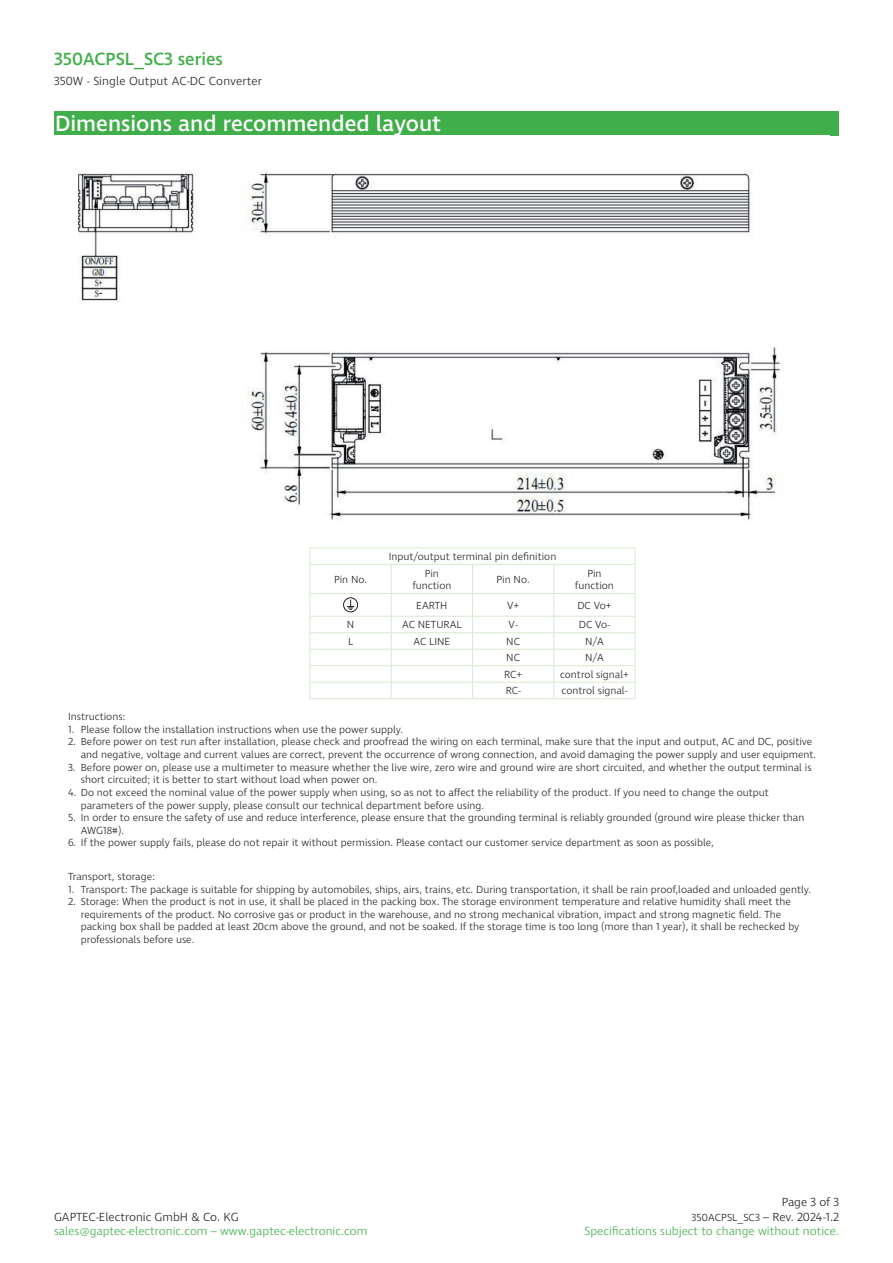
<style>
.page{position:relative;width:893px;height:1263px;background:#fff}
.page>*{position:absolute;margin:0;border:0;box-sizing:border-box;transform-origin:0 0}
.t1{font:500 22.5px "Ingra";color:#fff}
.t2{font:500 18px "Ingra";color:#40ae49}
.t3{font:300 12px/14.4px "Ingra";color:#40ae49;text-align:right}
.t4{font:300 12px "Ingra";color:#231f20}
.t5{font:300 10.5px/12.6px "Ingra";color:#231f20}
.s1{color:#231f20}
.s2{font-size:10.5px;color:#231f20}
</style>
<div class="page">
<div style="left:54px;top:111px;width:785px;height:25px;background:#40ae49"></div>
<img style="left:78px;top:171px;width:703px;height:383px">
<hr style="left:310px;top:547px;width:81px;height:1px;background:#d8e9d2">
<hr style="left:391px;top:547px;width:81px;height:1px;background:#d8e9d2">
<hr style="left:472px;top:547px;width:82px;height:1px;background:#d8e9d2">
<hr style="left:554px;top:547px;width:81px;height:1px;background:#d8e9d2">
<hr style="left:310px;top:564px;width:81px;height:1px;background:#d8e9d2">
<hr style="left:391px;top:564px;width:81px;height:1px;background:#d8e9d2">
<hr style="left:472px;top:564px;width:82px;height:1px;background:#d8e9d2">
<hr style="left:554px;top:564px;width:81px;height:1px;background:#d8e9d2">
<hr style="left:310px;top:593px;width:81px;height:1px;background:#d8e9d2">
<hr style="left:391px;top:593px;width:81px;height:1px;background:#d8e9d2">
<hr style="left:472px;top:593px;width:82px;height:1px;background:#d8e9d2">
<hr style="left:554px;top:593px;width:81px;height:1px;background:#d8e9d2">
<hr style="left:310px;top:616px;width:81px;height:1px;background:#d8e9d2">
<hr style="left:391px;top:616px;width:81px;height:1px;background:#d8e9d2">
<hr style="left:472px;top:616px;width:82px;height:1px;background:#d8e9d2">
<hr style="left:554px;top:616px;width:81px;height:1px;background:#d8e9d2">
<hr style="left:310px;top:632px;width:81px;height:1px;background:#d8e9d2">
<hr style="left:391px;top:632px;width:81px;height:1px;background:#d8e9d2">
<hr style="left:472px;top:632px;width:82px;height:1px;background:#d8e9d2">
<hr style="left:554px;top:632px;width:81px;height:1px;background:#d8e9d2">
<hr style="left:310px;top:649px;width:81px;height:1px;background:#d8e9d2">
<hr style="left:391px;top:649px;width:81px;height:1px;background:#d8e9d2">
<hr style="left:472px;top:649px;width:82px;height:1px;background:#d8e9d2">
<hr style="left:554px;top:649px;width:81px;height:1px;background:#d8e9d2">
<hr style="left:310px;top:665px;width:81px;height:1px;background:#d8e9d2">
<hr style="left:391px;top:665px;width:81px;height:1px;background:#d8e9d2">
<hr style="left:472px;top:665px;width:82px;height:1px;background:#d8e9d2">
<hr style="left:554px;top:665px;width:81px;height:1px;background:#d8e9d2">
<hr style="left:310px;top:682px;width:81px;height:1px;background:#d8e9d2">
<svg style="left:310px;top:548px;width:1px;height:150px"></svg>
<hr style="left:391px;top:682px;width:81px;height:1px;background:#d8e9d2">
<svg style="left:391px;top:565px;width:1px;height:133px"></svg>
<hr style="left:472px;top:682px;width:82px;height:1px;background:#d8e9d2">
<svg style="left:472px;top:565px;width:1px;height:133px"></svg>
<hr style="left:554px;top:682px;width:81px;height:1px;background:#d8e9d2">
<svg style="left:553px;top:565px;width:1px;height:133px"></svg>
<svg style="left:635px;top:548px;width:1px;height:150px"></svg>
<hr style="left:310px;top:698px;width:81px;height:1px;background:#d8e9d2">
<hr style="left:391px;top:698px;width:81px;height:1px;background:#d8e9d2">
<hr style="left:472px;top:698px;width:82px;height:1px;background:#d8e9d2">
<hr style="left:554px;top:698px;width:81px;height:1px;background:#d8e9d2">
<svg style="left:347px;top:600px;width:7px;height:10px"></svg>
<div style="left:343px;top:598px;width:15px;height:14px;border:1px solid #231f20;border-radius:50%"></div>
<h2 class="t2" style="left:54px;top:48px;width:171px">350ACPSL_SC3 series</h2>
<p class="t4" style="left:54px;top:74px;width:209px">350W - Single Output AC-DC Converter</p>
<h1 class="t1" style="left:55px;top:109px;width:388px">Dimensions and recommended layout</h1>
<p class="t5" style="left:389px;top:551px;width:169px">Input/output terminal pin definition</p>
<p class="t5" style="left:334px;top:574px;width:35px">Pin No.</p>
<p class="t5" style="left:412px;top:567px;width:41px;text-align:center">Pin function</p>
<p class="t5" style="left:497px;top:574px;width:35px">Pin No.</p>
<p class="t5" style="left:575px;top:567px;width:41px;text-align:center">Pin function</p>
<p class="t5" style="left:416px;top:599px;width:33px">EARTH</p>
<p class="t5" style="left:507px;top:599px;width:14px">V+</p>
<p class="t5" style="left:577px;top:599px;width:36px">DC Vo+</p>
<p class="t5" style="left:347px;top:619px;width:9px">N</p>
<p class="t5" style="left:402px;top:619px;width:61px">AC NETURAL</p>
<p class="t5" style="left:509px;top:619px;width:11px">V-</p>
<p class="t5" style="left:579px;top:619px;width:32px">DC Vo-</p>
<p class="t5" style="left:348px;top:636px;width:7px">L</p>
<p class="t5" style="left:413px;top:636px;width:38px">AC LINE</p>
<p class="t5" style="left:506px;top:636px;width:15px">NC</p>
<p class="t5" style="left:585px;top:636px;width:20px">N/A</p>
<p class="t5" style="left:506px;top:652px;width:15px">NC</p>
<p class="t5" style="left:585px;top:652px;width:20px">N/A</p>
<p class="t5" style="left:504px;top:669px;width:20px">RC+</p>
<p class="t5" style="left:560px;top:669px;width:70px">control signal+</p>
<p class="t5" style="left:506px;top:685px;width:16px">RC-</p>
<p class="t5" style="left:562px;top:685px;width:67px">control signal-</p>
<p class="t5" style="left:68px;top:711px;width:59px">Instructions:</p>
<p class="t5" style="left:68px;top:724px;width:337px">1. Please follow the installation instructions when use the power supply.</p>
<p class="t5" style="left:81px;top:736px;width:737px;text-indent:-13px">2. Before power on test run after installation, please check and proofread the wiring on each terminal, make sure that the input and output, AC and DC, positive and negative, voltage and current values are correct, prevent the occurrence of wrong connection, and avoid damaging the power supply and user equipment.</p>
<p class="t5" style="left:81px;top:761px;width:732px;text-indent:-13px">3. Before power on, please use a multimeter to measure whether the live wire, zero wire and ground wire are short circuited, and whether the output terminal is short circuited; it is better to start without load when power on.</p>
<p class="t5" style="left:81px;top:787px;width:689px;text-indent:-13px">4. Do not exceed the nominal value of the power supply when using, so as not to affect the reliability of the product. If you need to change the output parameters of the power supply, please consult our technical department before using.</p>
<p class="t5" style="left:81px;top:812px;width:725px;text-indent:-13px">5. In order to ensure the safety of use and reduce interference, please ensure that the grounding terminal is reliably grounded (ground wire please thicker than<br>AWG18#).</p>
<p class="t5" style="left:68px;top:837px;width:647px">6. If the power supply fails, please do not repair it without permission. Please contact our customer service department as soon as possible,</p>
<p class="t5" style="left:68px;top:871px;width:88px">Transport, storage:</p>
<p class="t5" style="left:68px;top:883px;width:745px">1. Transport: The package is suitable for shipping by automobiles, ships, airs, trains, etc. During transportation, it shall be rain proof,loaded and unloaded gently.</p>
<p class="t5" style="left:81px;top:896px;width:720px;text-indent:-13px">2. Storage: When the product is not in use, it shall be placed in the packing box. The storage environment temperature and relative humidity shall meet the requirements of the product. No corrosive gas or product in the warehouse, and no strong mechanical vibration, impact and strong magnetic field. The packing box shall be padded at least 20cm above the ground, and not be soaked. If the storage time is too long (more than 1 year), it shall be rechecked by professionals before use.</p>
<p class="t4" style="left:54px;top:1209px;width:186px">GAPTEC-Electronic GmbH &amp; Co. KG</p>
<p class="t3" style="left:54px;top:1224px;width:315px">sales@gaptec-electronic.com – www.gaptec-electronic.com</p>
<p class="t3" style="left:585px;top:1195px;width:256px"><span class="s1">Page 3 of 3<br></span><span class="s2">350ACPSL_SC3</span> <span class="s1">– Rev. 2024-1.2<br></span>Specifications subject to change without notice.</p>
</div>
